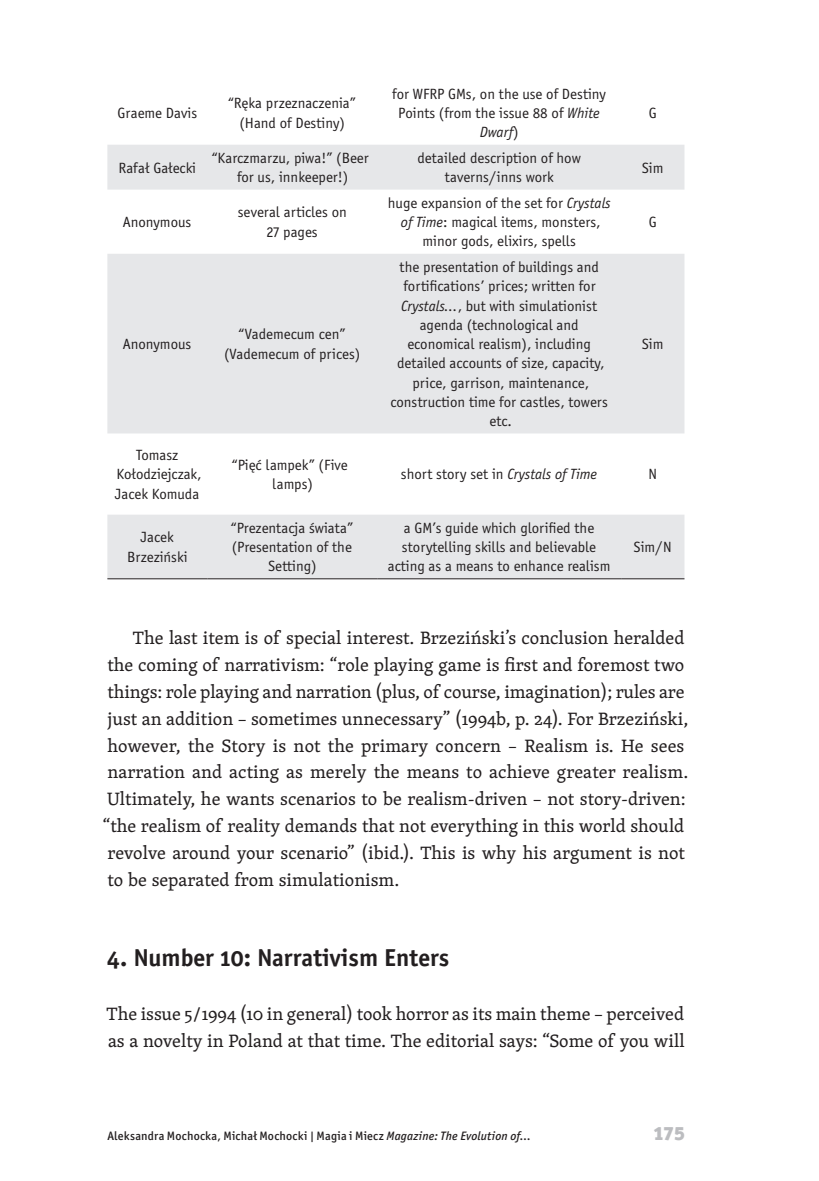
<style>
.page{position:relative;width:819px;height:1181px;background:#fff}
.page>*{position:absolute;margin:0;border:0;box-sizing:border-box;transform-origin:0 0}
.head1{font:700 24.5px "Officina Sans ITC Pro";color:#231f20}
.t1{font:900 19.25px "Officina Sans ITC Pro";color:#bcbdc0}
.txt_indent_en{font:18.38px/26.8px "Skolar PE";color:#231f20}
.txt_en{font:18.38px/26.8px "Skolar PE";letter-spacing:-.005em;color:#231f20}
.table_txt_center{font:14.88px/19.2px "Officina Sans ITC Pro";color:#231f20;text-align:center}
.t2{font:500 12.25px "Officina Sans ITC Pro";letter-spacing:.02em;color:#231f20}
.s1{font-style:italic}
</style>
<div class="page">
<svg style="left:107px;top:145px;width:577px;height:433px;fill:#e6e7e9"></svg>
<hr style="left:107px;top:578px;width:100px;height:1px;background:#231f20">
<hr style="left:207px;top:578px;width:170px;height:1px;background:#231f20">
<hr style="left:377px;top:578px;width:244px;height:1px;background:#231f20">
<hr style="left:621px;top:578px;width:63px;height:1px;background:#231f20">
<p class="table_txt_center" style="left:118px;top:103px;width:81px">Graeme Davis</p>
<p class="table_txt_center" style="left:228px;top:94px;width:129px">“Ręka przeznaczenia” (Hand of Destiny)</p>
<p class="table_txt_center" style="left:392px;top:84px;width:215px">for WFRP GMs, on the use of Destiny<br>Points (from the issue 88 of <span class="s1">White<br>Dwarf</span>)</p>
<p class="table_txt_center" style="left:648px;top:103px;width:9px">G</p>
<p class="table_txt_center" style="left:118px;top:158px;width:79px">Rafał Gałecki</p>
<p class="table_txt_center" style="left:212px;top:148px;width:158px">“Karczmarzu, piwa!” (Beer for us, innkeeper!)</p>
<p class="table_txt_center" style="left:417px;top:148px;width:165px">detailed description of how taverns/inns work</p>
<p class="table_txt_center" style="left:641px;top:158px;width:23px">Sim</p>
<p class="table_txt_center" style="left:123px;top:212px;width:70px">Anonymous</p>
<p class="table_txt_center" style="left:238px;top:203px;width:110px">several articles on<br>27 pages</p>
<p class="table_txt_center" style="left:388px;top:193px;width:224px">huge expansion of the set for <span class="s1">Crystals of Time</span>: magical items, monsters, minor gods, elixirs, spells</p>
<p class="table_txt_center" style="left:648px;top:212px;width:9px">G</p>
<p class="table_txt_center" style="left:123px;top:334px;width:70px">Anonymous</p>
<p class="table_txt_center" style="left:224px;top:325px;width:138px">“Vademecum cen” (Vademecum of prices)</p>
<p class="table_txt_center" style="left:390px;top:257px;width:219px">the presentation of buildings and fortifications’ prices; written for<br><span class="s1">Crystals...</span>, but with simulationist agenda (technological and economical realism), including detailed accounts of size, capacity, price, garrison, maintenance, construction time for castles, towers etc.</p>
<p class="table_txt_center" style="left:641px;top:334px;width:23px">Sim</p>
<p class="table_txt_center" style="left:115px;top:445px;width:88px">Tomasz<br>Kołodziejczak,<br>Jacek Komuda</p>
<p class="table_txt_center" style="left:232px;top:455px;width:117px">“Pięć lampek” (Five lamps)</p>
<p class="table_txt_center" style="left:401px;top:465px;width:198px">short story set in <span class="s1">Crystals of Time</span></p>
<p class="table_txt_center" style="left:648px;top:465px;width:10px">N</p>
<p class="table_txt_center" style="left:127px;top:528px;width:62px">Jacek<br>Brzeziński</p>
<p class="table_txt_center" style="left:231px;top:518px;width:124px">“Prezentacja świata” (Presentation of the<br>Setting)</p>
<p class="table_txt_center" style="left:388px;top:518px;width:224px">a GM’s guide which glorified the storytelling skills and believable acting as a means to enhance realism</p>
<p class="table_txt_center" style="left:633px;top:537px;width:40px">Sim/N</p>
<p class="txt_indent_en" style="left:103px;top:624px;width:587px;text-indent:30px">The last item is of special interest. Brzeziński’s conclusion heralded the coming of narrativism: “role playing game is first and foremost two things: role playing and narration (plus, of course, imagination); rules are just an addition – sometimes unnecessary” (1994b, p. 24). For Brzeziński, however, the Story is not the primary concern – Realism is. He sees narration and acting as merely the means to achieve greater realism.<br>Ultimately, he wants scenarios to be realism-driven – not story-driven: “the realism of reality demands that not everything in this world should revolve around your scenario” (ibid.). This is why his argument is not to be separated from simulationism.</p>
<p class="head1" style="left:107px;top:943px;width:344px">4. Number 10: Narrativism Enters</p>
<p class="txt_en" style="left:107px;top:1000px;width:579px">The issue 5/1994 (10 in general) took horror as its main theme – perceived as a novelty in Poland at that time. The editorial says: “Some of you will</p>
<p class="t2" style="left:107px;top:1128px;width:425px">Aleksandra Mochocka, Michał Mochocki | Magia i Miecz <span class="s1">Magazine: The Evolution of…</span></p>
<p class="t1" style="left:653px;top:1121px;width:33px">175</p>
</div>
